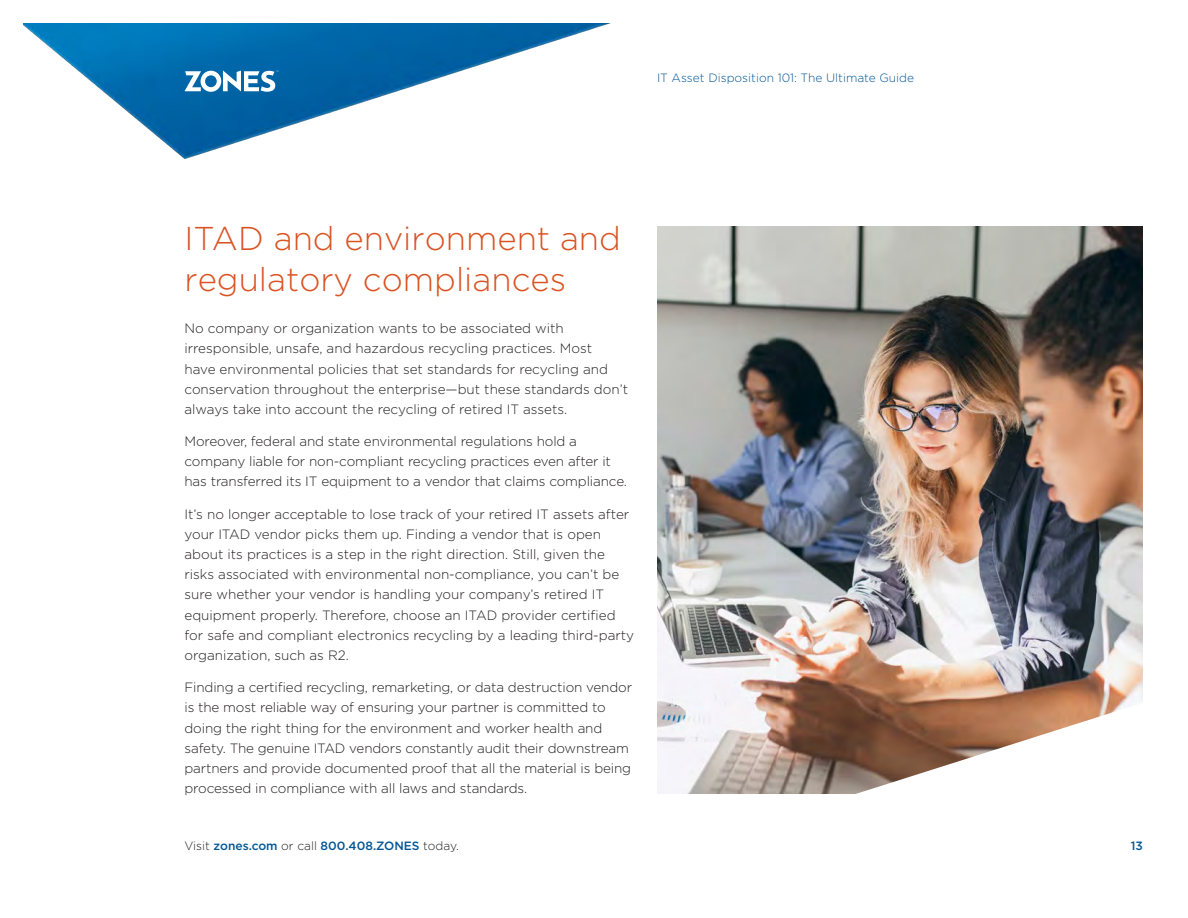
<style>
.page{position:relative;width:1188px;height:918px;background:#fff}
.page>*{position:absolute;margin:0;border:0;box-sizing:border-box;transform-origin:0 0}
.Body{font:300 33px/40.3px "Gotham";color:#d95323}
.Body-2{font:300 13.5px/20.2px "Gotham";letter-spacing:-.01em;color:#231f20}
.Body-3{font:500 12px "Gotham";color:#005596}
.Page_Subheader{font:300 12px "Gotham";color:#005596}
.s1{font-weight:300;color:#231f20}
</style>
<div class="page">
<img style="left:23px;top:23px;width:588px;height:135px">
<img style="left:657px;top:226px;width:486px;height:463px">
<svg style="left:657px;top:689px;width:486px;height:105px"></svg>
<svg style="left:184px;top:71px;width:94px;height:21px"></svg>
<p class="Page_Subheader" style="left:657px;top:70px;width:259px">IT Asset Disposition 101: The Ultimate Guide</p>
<p class="Body" style="left:184px;top:217px;width:438px">ITAD and environment and regulatory compliances</p>
<p class="Body-2" style="left:184px;top:318px;width:445px">No company or organization wants to be associated with irresponsible, unsafe, and hazardous recycling practices. Most<br>have environmental policies that set standards for recycling and conservation throughout the enterprise—but these standards don’t always take into account the recycling of retired IT assets.</p>
<p class="Body-2" style="left:184px;top:431px;width:444px">Moreover, federal and state environmental regulations hold a company liable for non-compliant recycling practices even after it has transferred its IT equipment to a vendor that claims compliance.</p>
<p class="Body-2" style="left:184px;top:503px;width:451px">It’s no longer acceptable to lose track of your retired IT assets after your ITAD vendor picks them up. Finding a vendor that is open about its practices is a step in the right direction. Still, given the risks associated with environmental non-compliance, you can’t be sure whether your vendor is handling your company’s retired IT equipment properly. Therefore, choose an ITAD provider certified for safe and compliant electronics recycling by a leading third-party organization, such as R2.</p>
<p class="Body-2" style="left:184px;top:677px;width:449px">Finding a certified recycling, remarketing, or data destruction vendor is the most reliable way of ensuring your partner is committed to doing the right thing for the environment and worker health and safety. The genuine ITAD vendors constantly audit their downstream partners and provide documented proof that all the material is being processed in compliance with all laws and standards.</p>
<p class="Body-3" style="left:184px;top:838px;width:276px"><span class="s1">Visit</span> zones.com <span class="s1">or call</span> 800.408.ZONES <span class="s1">today.</span></p>
<p class="Body-3" style="left:1131px;top:838px;width:14px">13</p>
</div>
